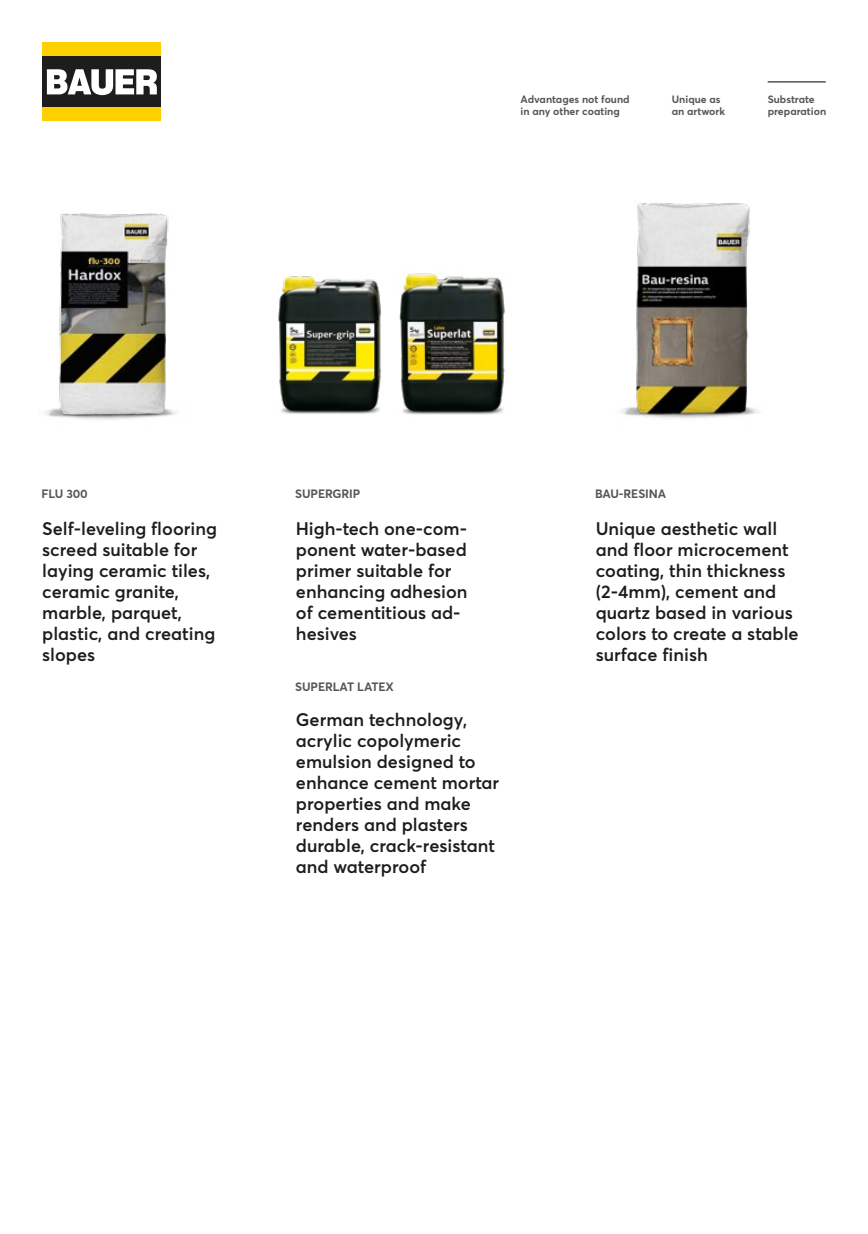
<style>
.page{position:relative;width:868px;height:1234px;background:#fff}
.page>*{position:absolute;margin:0;border:0;box-sizing:border-box;transform-origin:0 0}
.t1{font:600 18px/21px "Averta";color:#1d1d1b}
.t2{font:700 12px "Averta";letter-spacing:-.01em;color:#575756}
.t3{font:700 10.5px/12px "Averta";color:#575756}
</style>
<div class="page">
<div style="left:43px;top:56px;width:118px;height:51px;background:#1d1d1b"></div>
<div style="left:43px;top:43px;width:118px;height:13px;background:#ffd000"></div>
<div style="left:43px;top:107px;width:118px;height:14px;background:#ffd000"></div>
<svg style="left:47px;top:69px;width:110px;height:26px"></svg>
<hr style="left:767px;top:81px;width:58px;height:2px;background:#575756">
<img style="left:621px;top:203px;width:138px;height:215px">
<img style="left:45px;top:213px;width:132px;height:207px">
<img style="left:399px;top:273px;width:106px;height:142px">
<img style="left:278px;top:276px;width:103px;height:138px">
<p class="t3" style="left:520px;top:93px;width:111px">Advantages not found in any other coating</p>
<p class="t3" style="left:671px;top:93px;width:55px">Unique as an artwork</p>
<p class="t3" style="left:767px;top:93px;width:60px">Substrate preparation</p>
<p class="t2" style="left:42px;top:486px;width:48px">FLU 300</p>
<p class="t2" style="left:295px;top:486px;width:66px">SUPERGRIP</p>
<p class="t1" style="left:42px;top:518px;width:176px">Self-leveling flooring screed suitable for laying ceramic tiles, ceramic granite, marble, parquet, plastic, and creating slopes</p>
<p class="t1" style="left:296px;top:518px;width:173px">High-tech one-com&shy;ponent water-based primer suitable for enhancing adhesion of cementitious ad&shy;hesives</p>
<p class="t2" style="left:295px;top:678px;width:100px">SUPERLAT LATEX</p>
<p class="t1" style="left:296px;top:708px;width:205px">German technology, acrylic copolymeric emulsion designed to enhance cement mortar properties and make renders and plasters durable, crack-resistant and waterproof</p>
<p class="t2" style="left:595px;top:486px;width:73px">BAU-RESINA</p>
<p class="t1" style="left:595px;top:518px;width:204px">Unique aesthetic wall and floor microcement coating, thin thickness (2-4mm), cement and quartz based in various colors to create a stable surface finish</p>
</div>
